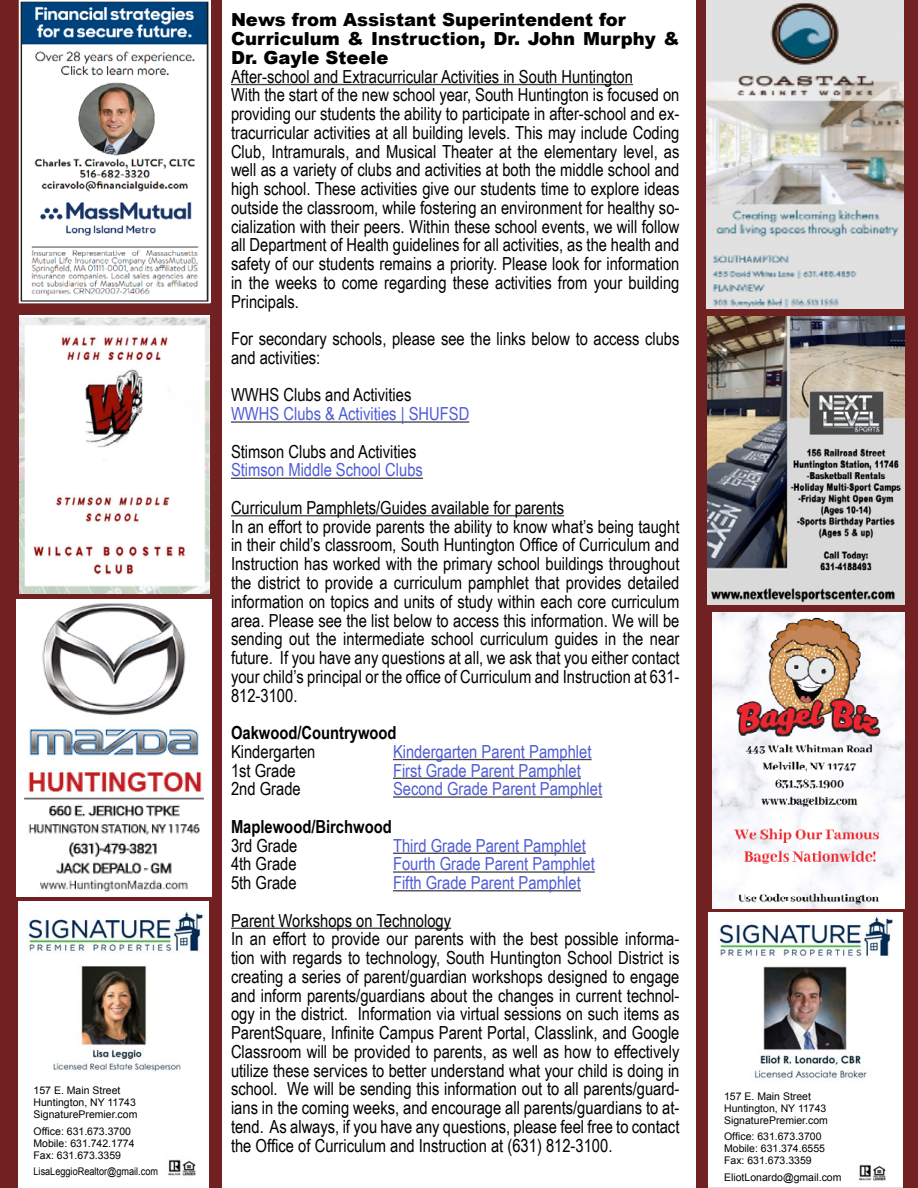
<style>
.page{position:relative;width:918px;height:1188px;background:#712121}
.page>*{position:absolute;margin:0;border:0;box-sizing:border-box;transform-origin:0 0}
.t1{font:18px/18.8px "Arial Narrow";color:#000}
.t2{font:18px "Arial Narrow";color:#4f5cd6}
.t3{font:900 18px/18.8px "Arial";color:#000}
.t4{font:700 18px "Arial Narrow";color:#000}
.t5{font:10.5px/12px "Arial";color:#000}
.t6{font:10.5px "Arial";color:#000;scale:.87 1}
</style>
<div class="page">
<div style="left:222px;top:0;width:474px;height:1188px;background:#fff"></div>
<hr style="left:231px;top:84px;width:402px;height:1px;background:#444">
<hr style="left:231px;top:421px;width:238px;height:2px;background:#444">
<hr style="left:231px;top:478px;width:192px;height:1px;background:#444">
<hr style="left:231px;top:515px;width:333px;height:1px;background:#444">
<hr style="left:393px;top:759px;width:199px;height:1px;background:#444">
<hr style="left:393px;top:778px;width:188px;height:1px;background:#444">
<hr style="left:393px;top:796px;width:209px;height:2px;background:#444">
<hr style="left:393px;top:853px;width:193px;height:1px;background:#444">
<hr style="left:393px;top:871px;width:202px;height:2px;background:#444">
<hr style="left:393px;top:890px;width:188px;height:1px;background:#444">
<hr style="left:231px;top:928px;width:220px;height:1px;background:#444">
<div style="left:18px;top:902px;width:190px;height:286px;background:#fff"></div>
<img style="left:28px;top:911px;width:175px;height:41px">
<img style="left:168px;top:1159px;width:28px;height:17px">
<img style="left:53px;top:966px;width:128px;height:106px">
<img style="left:17px;top:600px;width:195px;height:297px">
<div style="left:709px;top:914px;width:192px;height:272px;background:#fff"></div>
<div style="left:708px;top:912px;width:195px;height:276px;border:3px solid #fff"></div>
<img style="left:754px;top:966px;width:113px;height:114px">
<img style="left:717px;top:914px;width:178px;height:45px">
<img style="left:852px;top:1164px;width:37px;height:23px">
<img style="left:707px;top:0;width:197px;height:309px">
<img style="left:708px;top:316px;width:196px;height:288px">
<img style="left:712px;top:612px;width:193px;height:297px">
<img style="left:19px;top:315px;width:191px;height:279px">
<img style="left:22px;top:3px;width:186px;height:297px">
<div style="left:19px;top:0;width:192px;height:303px;border:2px solid #fff"></div>
<p class="t5" style="left:34px;top:1085px;width:105px">157 E. Main Street<br>Huntington, NY 11743<br>SignaturePremier.com</p>
<p class="t5" style="left:34px;top:1125px;width:102px">Office: 631.673.3700<br>Mobile: 631.742.1774<br>Fax: 631.673.3359</p>
<p class="t6" style="left:34px;top:1165px;width:145px">LisaLeggioRealtor@gmail.com</p>
<p class="t3" style="left:231px;top:10px;width:450px">News from Assistant Superintendent for<br>Curriculum &amp; Instruction, Dr. John Murphy &amp;<br>Dr. Gayle Steele</p>
<p class="t1" style="left:231px;top:66px;width:450px">After-school and Extracurricular Activities in South Huntington<br>With the start of the new school year, South Huntington is focused on providing our students the ability to participate in after-school and ex&shy;tracurricular activities at all building levels. This may include Coding Club, Intramurals, and Musical Theater at the elementary level, as well as a variety of clubs and activities at both the middle school and high school. These activities give our students time to explore ideas outside the classroom, while fostering an environment for healthy so&shy;cialization with their peers. Within these school events, we will follow all Department of Health guidelines for all activities, as the health and safety of our students remains a priority. Please look for information in the weeks to come regarding these activities from your building Principals.</p>
<p class="t1" style="left:231px;top:329px;width:450px">For secondary schools, please see the links below to access clubs and activities:</p>
<p class="t1" style="left:231px;top:385px;width:182px">WWHS Clubs and Activities</p>
<p class="t2" style="left:231px;top:401px;width:240px">WWHS Clubs &amp; Activities | SHUFSD</p>
<p class="t1" style="left:231px;top:441px;width:187px">Stimson Clubs and Activities</p>
<p class="t2" style="left:231px;top:457px;width:193px">Stimson Middle School Clubs</p>
<p class="t1" style="left:231px;top:498px;width:450px">Curriculum Pamphlets/Guides available for parents<br>In an effort to provide parents the ability to know what’s being taught in their child’s classroom, South Huntington Office of Curriculum and Instruction has worked with the primary school buildings throughout the district to provide a curriculum pamphlet that provides detailed information on topics and units of study within each core curriculum area. Please see the list below to access this information. We will be sending out the intermediate school curriculum guides in the near future. If you have any questions at all, we ask that you either contact your child’s principal or the office of Curriculum and Instruction at 631- 812-3100.</p>
<p class="t4" style="left:231px;top:719px;width:167px">Oakwood/Countrywood</p>
<p class="t1" style="left:231px;top:741px;width:86px">Kindergarten</p>
<p class="t2" style="left:393px;top:738px;width:200px">Kindergarten Parent Pamphlet</p>
<p class="t1" style="left:231px;top:760px;width:66px">1st Grade</p>
<p class="t2" style="left:393px;top:757px;width:189px">First Grade Parent Pamphlet</p>
<p class="t1" style="left:231px;top:779px;width:71px">2nd Grade</p>
<p class="t2" style="left:393px;top:776px;width:211px">Second Grade Parent Pamphlet</p>
<p class="t4" style="left:231px;top:813px;width:162px">Maplewood/Birchwood</p>
<p class="t1" style="left:231px;top:835px;width:68px">3rd Grade</p>
<p class="t2" style="left:393px;top:832px;width:194px">Third Grade Parent Pamphlet</p>
<p class="t1" style="left:231px;top:854px;width:67px">4th Grade</p>
<p class="t2" style="left:393px;top:851px;width:203px">Fourth Grade Parent Pamphlet</p>
<p class="t1" style="left:231px;top:873px;width:67px">5th Grade</p>
<p class="t2" style="left:393px;top:870px;width:189px">Fifth Grade Parent Pamphlet</p>
<p class="t1" style="left:231px;top:910px;width:450px">Parent Workshops on Technology<br>In an effort to provide our parents with the best possible informa&shy;tion with regards to technology, South Huntington School District is creating a series of parent/guardian workshops designed to engage and inform parents/guardians about the changes in current technol&shy;ogy in the district. Information via virtual sessions on such items as ParentSquare, Infinite Campus Parent Portal, Classlink, and Google Classroom will be provided to parents, as well as how to effectively utilize these services to better understand what your child is doing in school. We will be sending this information out to all parents/guard&shy;ians in the coming weeks, and encourage all parents/guardians to at&shy;tend. As always, if you have any questions, please feel free to contact the Office of Curriculum and Instruction at (631) 812-3100.</p>
<p class="t5" style="left:724px;top:1090px;width:105px">157 E. Main Street<br>Huntington, NY 11743<br>SignaturePremier.com</p>
<p class="t5" style="left:724px;top:1131px;width:102px">Office: 631.673.3700<br>Mobile: 631.374.6555<br>Fax: 631.673.3359</p>
<p class="t5" style="left:724px;top:1171px;width:119px">EliotLonardo@gmail.com</p>
</div>
